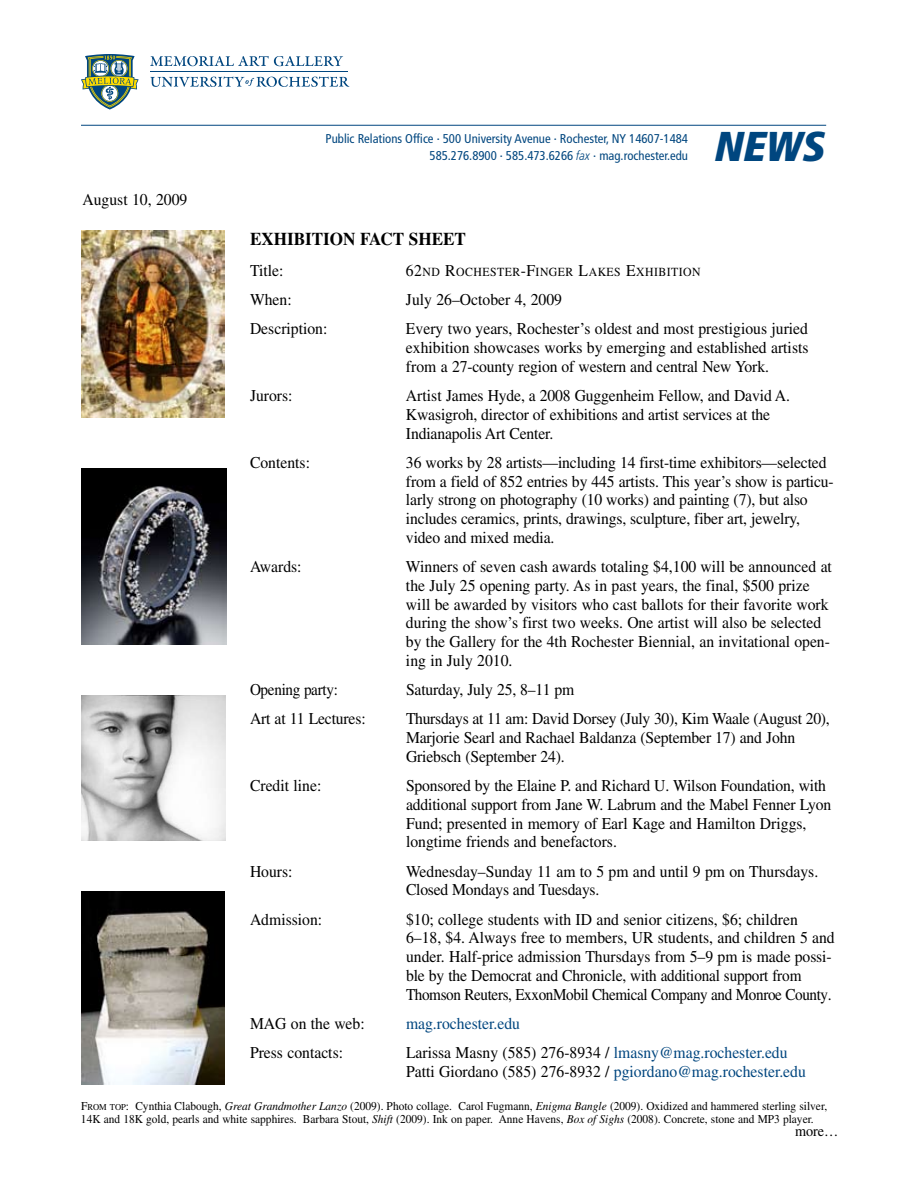
<style>
.page{position:relative;width:918px;height:1188px;background:#fff}
.page>*{position:absolute;margin:0;border:0;box-sizing:border-box;transform-origin:0 0}
.t1{font:41.7px "Frutiger LT Pro Extra Blk Cn Ita";color:#00467f}
.t2{font:700 18px "Times";color:#000;scale:.95 1}
.t3{font:16.5px/18.8px "Times";letter-spacing:-.01em;color:#000;scale:.95 1}
.t4{font:16.5px "Times";color:#00467f;scale:.95 1}
.t5{font:16.5px "Times";letter-spacing:-.01em;color:#000;scale:.92 1}
.t6{font:15px "Times";color:#000;scale:.95 1}
.t7{font:condensed 12.75px/17.5px "Frutiger LT Pro";color:#00467f;text-align:right}
.t8{font:12.3px "Times";letter-spacing:.04em;color:#000;scale:.95 1}
.t9{font:12px/12.8px "Times";color:#000;scale:.95 1}
.s1{font-weight:300;font-style:italic}
.s2{font-size:16.5px}
.s3{color:#00467f}
.s4{font-style:inherit}
.s5{font-size:9px}
.s6{font-style:italic}
</style>
<div class="page">
<svg style="left:81px;top:54px;width:58px;height:56px"></svg>
<hr style="left:151px;top:71px;width:197px;height:1px;background:#00467f">
<svg style="left:150px;top:56px;width:193px;height:10px"></svg>
<svg style="left:150px;top:76px;width:199px;height:11px"></svg>
<hr style="left:81px;top:125px;width:745px;height:1px;background:#00467f">
<img style="left:81px;top:695px;width:145px;height:145px">
<img style="left:81px;top:469px;width:145px;height:175px">
<img style="left:81px;top:231px;width:144px;height:187px">
<img style="left:81px;top:891px;width:144px;height:194px">
<p class="t3" style="left:82px;top:190px;width:112px">August 10, 2009</p>
<p class="t7" style="left:326px;top:129px;width:364px">Public Relations Office · 500 University Avenue · Rochester, NY 14607-1484<br>585.276.8900 · 585.473.6266 <span class="s1">fax</span> · mag.rochester.edu</p>
<h1 class="t1" style="left:716px;top:121px;width:112px">NEWS</h1>
<p class="t2" style="left:250px;top:228px;width:229px">EXHIBITION FACT SHEET</p>
<p class="t3" style="left:250px;top:261px;width:37px">Title:</p>
<p class="t8" style="left:406px;top:265px;width:312px"><span class="s2">62</span>ND <span class="s2">R</span>OCHESTER<span class="s2">-F</span>INGER <span class="s2">L</span>AKES <span class="s2">E</span>XHIBITION</p>
<p class="t3" style="left:250px;top:290px;width:45px">When:</p>
<p class="t3" style="left:406px;top:290px;width:166px">July 26–October 4, 2009</p>
<p class="t3" style="left:250px;top:319px;width:111px">Description: -</p>
<p class="t3" style="left:406px;top:319px;width:425px;text-align:justify">Every two years, Rochester’s oldest and most prestigious juried exhibition showcases works by emerging and established artists from a 27-county region of western and central New York.</p>
<p class="t3" style="left:250px;top:386px;width:46px">Jurors:</p>
<p class="t3" style="left:406px;top:386px;width:406px">Artist James Hyde, a 2008 Guggenheim Fellow, and David A.<br>Kwasigroh, director of exhibitions and artist services at the<br>Indianapolis Art Center.</p>
<p class="t3" style="left:250px;top:453px;width:65px">Contents:</p>
<p class="t3" style="left:406px;top:453px;width:452px">36 works by 28 artists—including 14 first-time exhibitors—selected from a field of 852 entries by 445 artists. This year’s show is particu&shy;larly strong on photography (10 works) and painting (7), but also includes ceramics, prints, drawings, sculpture, fiber art, jewelry, video and mixed media.</p>
<p class="t3" style="left:250px;top:557px;width:56px">Awards:</p>
<p class="t3" style="left:406px;top:557px;width:450px">Winners of seven cash awards totaling $4,100 will be announced at the July 25 opening party. As in past years, the final, $500 prize will be awarded by visitors who cast ballots for their favorite work during the show’s first two weeks. One artist will also be selected by the Gallery for the 4th Rochester Biennial, an invitational open&shy;ing in July 2010.</p>
<p class="t5" style="left:250px;top:680px;width:122px">Opening party: -</p>
<p class="t3" style="left:406px;top:680px;width:179px">Saturday, July 25, 8–11 pm</p>
<p class="t3" style="left:250px;top:709px;width:123px">Art at 11 Lectures:</p>
<p class="t3" style="left:406px;top:709px;width:447px">Thursdays at 11 am: David Dorsey (July 30), Kim Waale (August 20),<br>Marjorie Searl and Rachael Baldanza (September 17) and John<br>Griebsch (September 24).</p>
<p class="t3" style="left:250px;top:776px;width:77px">Credit line:</p>
<p class="t3" style="left:406px;top:776px;width:449px">Sponsored by the Elaine P. and Richard U. Wilson Foundation, with additional support from Jane W. Labrum and the Mabel Fenner Lyon Fund; presented in memory of Earl Kage and Hamilton Driggs, longtime friends and benefactors.</p>
<p class="t3" style="left:250px;top:862px;width:46px">Hours:</p>
<p class="t3" style="left:406px;top:862px;width:436px">Wednesday–Sunday 11 am to 5 pm and until 9 pm on Thursdays.<br>Closed Mondays and Tuesdays.</p>
<p class="t3" style="left:250px;top:910px;width:78px">Admission:</p>
<p class="t3" style="left:406px;top:910px;width:453px">$10; college students with ID and senior citizens, $6; children 6–18, $4. Always free to members, UR students, and children 5 and under. Half-price admission Thursdays from 5–9 pm is made possi&shy;ble by the Democrat and Chronicle, with additional support from Thomson Reuters, ExxonMobil Chemical Company and Monroe County.</p>
<p class="t3" style="left:250px;top:1014px;width:122px">MAG on the web:</p>
<p class="t4" style="left:406px;top:1014px;width:122px">mag.rochester.edu</p>
<p class="t3" style="left:250px;top:1043px;width:122px">Press contacts: -</p>
<p class="t3" style="left:406px;top:1043px;width:422px">Larissa Masny (585) 276-8934 / <span class="s3">lmasny@mag.rochester.edu<br></span>Patti Giordano (585) 276-8932 / <span class="s3">pgiordano@mag.rochester.edu</span></p>
<p class="t9" style="left:81px;top:1100px;width:787px"><span class="s4">F</span><span class="s5">ROM TOP</span><span class="s4">:</span> Cynthia Clabough, <span class="s6">Great Grandmother Lanzo</span> (2009). Photo collage. Carol Fugmann, <span class="s6">Enigma Bangle</span> (2009). Oxidized and hammered sterling silver,<br>14K and 18K gold, pearls and white sapphires. Barbara Stout, <span class="s6">Shift</span> (2009). Ink on paper. Anne Havens, <span class="s6">Box of Sighs</span> (2008). Concrete, stone and MP3 player.</p>
<p class="t6" style="left:795px;top:1123px;width:47px">more…</p>
</div>
